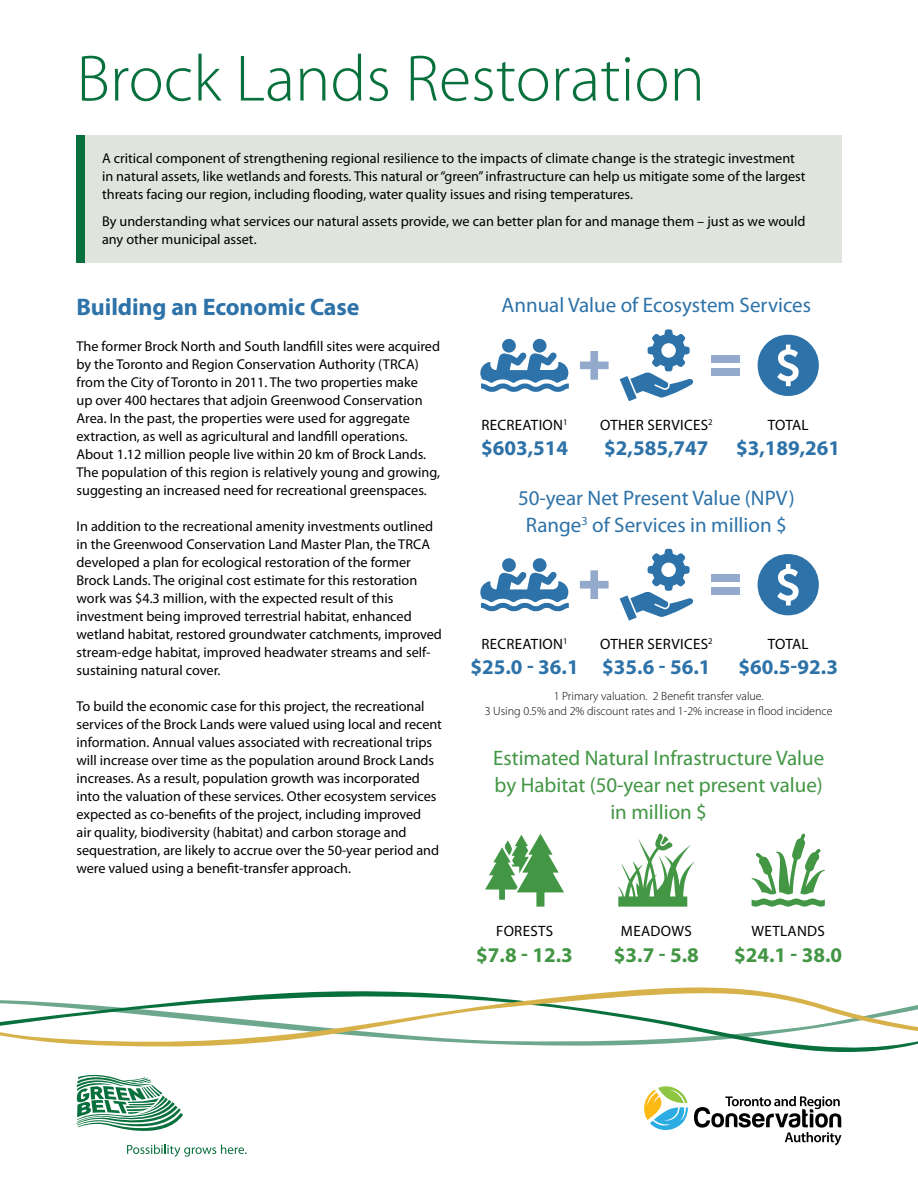
<style>
.page{position:relative;width:918px;height:1188px;background:#fff}
.page>*{position:absolute;margin:0;border:0;box-sizing:border-box;transform-origin:0 0}
.t1{font:300 66px "Myriad Pro";color:#08703c}
.t2{font:700 24px "Myriad Pro";letter-spacing:-.005em;color:#2d72a8}
.t3{font:21px/27px "Myriad Pro";color:#2d72a8;text-align:center}
.t4{font:21px/27px "Myriad Pro";color:#429644;text-align:center}
.t5{font:700 21px "Myriad Pro";color:#2d72a8}
.t6{font:700 21px "Myriad Pro";color:#429644}
.t7{font:15px "Myriad Pro";letter-spacing:.02em;color:#000}
.t8{font:14.25px/18px "Myriad Pro";color:#000}
.t9{font:300 12px/15px "Myriad Pro";color:#000;text-align:center}
</style>
<div class="page">
<svg style="left:0;top:987px;width:918px;height:65px"></svg>
<svg style="left:77px;top:1074px;width:170px;height:83px"></svg>
<svg style="left:694px;top:1096px;width:147px;height:49px"></svg>
<svg style="left:644px;top:1086px;width:44px;height:44px"></svg>
<div style="left:77px;top:135px;width:764px;height:128px;background:#dfe4dd"></div>
<div style="left:77px;top:135px;width:8px;height:128px;background:#08703c"></div>
<svg style="left:532px;top:338px;width:15px;height:15px"></svg>
<svg style="left:502px;top:338px;width:14px;height:15px"></svg>
<svg style="left:480px;top:352px;width:89px;height:40px"></svg>
<div style="left:711px;top:355px;width:29px;height:8px;background:#93aacc"></div>
<div style="left:711px;top:368px;width:29px;height:7px;background:#93aacc"></div>
<svg style="left:580px;top:351px;width:29px;height:29px"></svg>
<svg style="left:620px;top:329px;width:74px;height:72px"></svg>
<svg style="left:758px;top:335px;width:61px;height:61px"></svg>
<div style="left:532px;top:558px;width:15px;height:14px;background:#2d72a8;border-radius:7px"></div>
<div style="left:502px;top:558px;width:14px;height:14px;background:#2d72a8;border-radius:7px"></div>
<svg style="left:480px;top:571px;width:89px;height:40px"></svg>
<div style="left:711px;top:575px;width:29px;height:7px;background:#93aacc"></div>
<div style="left:711px;top:587px;width:29px;height:8px;background:#93aacc"></div>
<svg style="left:580px;top:570px;width:29px;height:29px"></svg>
<svg style="left:620px;top:549px;width:73px;height:72px"></svg>
<svg style="left:758px;top:554px;width:61px;height:61px"></svg>
<svg style="left:752px;top:833px;width:73px;height:74px"></svg>
<svg style="left:485px;top:834px;width:79px;height:73px"></svg>
<svg style="left:617px;top:833px;width:78px;height:74px"></svg>
<h1 class="t1" style="left:77px;top:39px;width:630px">Brock Lands Restoration</h1>
<p class="t8" style="left:102px;top:149px;width:705px">A critical component of strengthening regional resilience to the impacts of climate change is the strategic investment in natural assets, like wetlands and forests. This natural or “green” infrastructure can help us mitigate some of the largest threats facing our region, including flooding, water quality issues and rising temperatures.</p>
<p class="t8" style="left:102px;top:212px;width:705px">By understanding what services our natural assets provide, we can better plan for and manage them – just as we would any other municipal asset.</p>
<h2 class="t2" style="left:77px;top:291px;width:285px">Building an Economic Case</h2>
<p class="t8" style="left:77px;top:337px;width:365px">The former Brock North and South landfill sites were acquired by the Toronto and Region Conservation Authority (TRCA) from the City of Toronto in 2011. The two properties make<br>up over 400 hectares that adjoin Greenwood Conservation Area. In the past, the properties were used for aggregate extraction, as well as agricultural and landfill operations.<br>About 1.12 million people live within 20 km of Brock Lands.<br>The population of this region is relatively young and growing, suggesting an increased need for recreational greenspaces.</p>
<p class="t8" style="left:77px;top:517px;width:367px">In addition to the recreational amenity investments outlined in the Greenwood Conservation Land Master Plan, the TRCA developed a plan for ecological restoration of the former Brock Lands. The original cost estimate for this restoration work was $4.3 million, with the expected result of this investment being improved terrestrial habitat, enhanced wetland habitat, restored groundwater catchments, improved stream-edge habitat, improved headwater streams and self&shy;sustaining natural cover.</p>
<p class="t8" style="left:77px;top:697px;width:367px">To build the economic case for this project, the recreational services of the Brock Lands were valued using local and recent information. Annual values associated with recreational trips will increase over time as the population around Brock Lands increases. As a result, population growth was incorporated into the valuation of these services. Other ecosystem services expected as co-benefits of the project, including improved<br>air quality, biodiversity (habitat) and carbon storage and sequestration, are likely to accrue over the 50-year period and were valued using a benefit-transfer approach.</p>
<h3 class="t3" style="left:502px;top:292px;width:311px">Annual Value of Ecosystem Services</h3>
<p class="t7" style="left:600px;top:415px;width:114px">OTHER SERVICES<sup>2</sup></p>
<h3 class="t5" style="left:604px;top:434px;width:106px">$2,585,747</h3>
<h3 class="t3" style="left:518px;top:484px;width:278px">50-year Net Present Value (NPV)<br>Range<sup>3</sup> of Services in million $</h3>
<p class="t7" style="left:482px;top:415px;width:88px">RECREATION<sup>1</sup></p>
<h3 class="t5" style="left:481px;top:434px;width:89px">$603,514</h3>
<p class="t7" style="left:768px;top:415px;width:42px">TOTAL</p>
<h3 class="t5" style="left:736px;top:434px;width:106px">$3,189,261</h3>
<p class="t7" style="left:600px;top:635px;width:114px">OTHER SERVICES<sup>2</sup></p>
<h3 class="t5" style="left:602px;top:654px;width:110px">$35.6 - 56.1</h3>
<p class="t9" style="left:485px;top:689px;width:349px">1 Primary valuation. 2 Benefit transfer value.<br>3 Using 0.5% and 2% discount rates and 1-2% increase in flood incidence</p>
<h3 class="t4" style="left:493px;top:744px;width:333px">Estimated Natural Infrastructure Value by Habitat (50-year net present value) in million $</h3>
<p class="t7" style="left:482px;top:635px;width:88px">RECREATION<sup>1</sup></p>
<h3 class="t5" style="left:471px;top:654px;width:110px">$25.0 - 36.1</h3>
<p class="t7" style="left:768px;top:635px;width:42px">TOTAL</p>
<h3 class="t5" style="left:738px;top:654px;width:101px">$60.5-92.3</h3>
<p class="t7" style="left:496px;top:922px;width:59px">FORESTS</p>
<h3 class="t6" style="left:476px;top:941px;width:98px">$7.8 - 12.3</h3>
<p class="t7" style="left:621px;top:922px;width:72px">MEADOWS</p>
<h3 class="t6" style="left:614px;top:941px;width:86px">$3.7 - 5.8</h3>
<p class="t7" style="left:752px;top:922px;width:75px">WETLANDS</p>
<h3 class="t6" style="left:734px;top:941px;width:110px">$24.1 - 38.0</h3>
</div>
